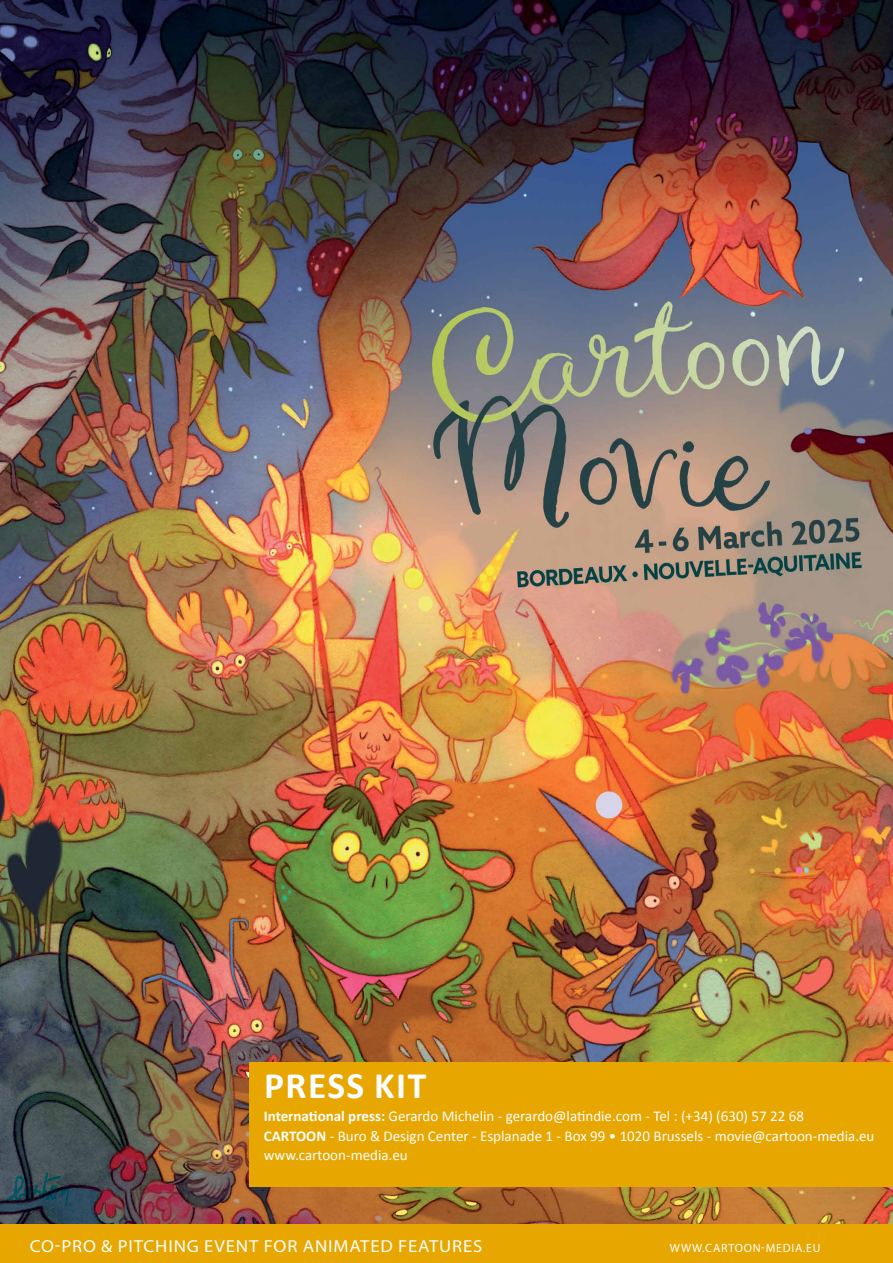
<style>
.page{position:relative;width:893px;height:1263px;background:#fff}
.page>*{position:absolute;margin:0;border:0;box-sizing:border-box;transform-origin:0 0}
.Titre_-_Rouge_24_pt{font:700 37.5px "Calibri";letter-spacing:.04em;color:#fff}
.t1{font:17.4px "Myriad Pro";letter-spacing:.045em;color:#fff;scale:1.08 1}
.t2{font:15px "Calibri";color:#fff}
.t3{font:12px "Myriad Pro";letter-spacing:.06em;color:#fff}
.s1{font-weight:700}
</style>
<div class="page">
<img style="left:0;top:0;width:893px;height:1263px">
<div style="left:249px;top:1062px;width:644px;height:125px;background:#e7a600"></div>
<img style="left:0;top:1164px;width:88px;height:51px">
<div style="left:0;top:1224px;width:893px;height:38px;background:#e7a600"></div>
<p class="Titre_-_Rouge_24_pt" style="left:264px;top:1061px;width:164px">PRESS KIT</p>
<p class="t2" style="left:264px;top:1107px;width:542px"><span class="s1">International press:</span> Gerardo Michelin - gerardo@latindie.com - Tel : (+34) (630) 57 22 68</p>
<p class="t2" style="left:264px;top:1126px;width:612px"><span class="s1">CARTOON</span> - Buro &amp; Design Center - Esplanade 1 - Box 99 • 1020 Brussels - movie@cartoon-media.eu</p>
<p class="t2" style="left:264px;top:1146px;width:145px">www.cartoon-media.eu</p>
<p class="t1" style="left:30px;top:1235px;width:421px">CO-PRO &amp; PITCHING EVENT FOR ANIMATED FEATURES</p>
<p class="t3" style="left:670px;top:1240px;width:152px">WWW.CARTOON-MEDIA.EU</p>
</div>
